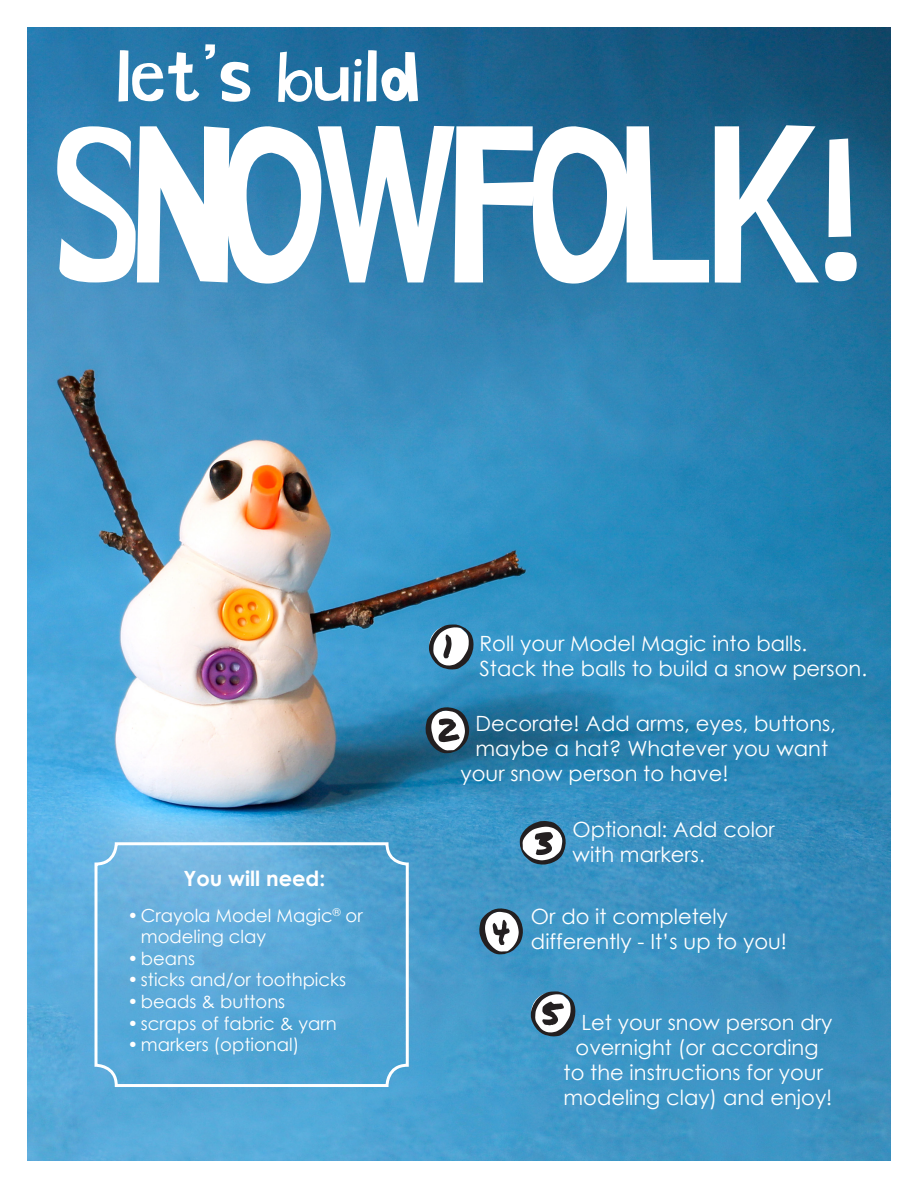
<style>
.page{position:relative;width:918px;height:1188px;background:#fff}
.page>*{position:absolute;margin:0;border:0;box-sizing:border-box;transform-origin:0 0}
.t1{font:75px "Hand Drawn Shapes";color:#fff}
.t2{font:21px/25.2px "Century Gothic";color:#fff}
.t3{font:700 21px "Century Gothic";color:#fff}
.t4{font:18px/21.6px "Century Gothic";color:#fff}
</style>
<div class="page">
<img style="left:27px;top:27px;width:864px;height:1134px">
<svg style="left:531px;top:991px;width:44px;height:45px"></svg>
<svg style="left:425px;top:707px;width:45px;height:47px"></svg>
<svg style="left:519px;top:820px;width:47px;height:46px"></svg>
<svg style="left:479px;top:908px;width:45px;height:47px"></svg>
<svg style="left:429px;top:624px;width:45px;height:46px"></svg>
<div style="left:94px;top:842px;width:315px;height:245px;border:3px solid #fff;border-radius:20px"></div>
<svg style="left:57px;top:125px;width:800px;height:159px"></svg>
<p class="t1" style="left:115px;top:33px;width:306px">let’s build</p>
<p class="t3" style="left:183px;top:863px;width:143px">You will need:</p>
<p class="t4" style="left:141px;top:904px;width:223px;text-indent:-14px">• Crayola Model Magic<sup>®</sup> or modeling clay</p>
<p class="t4" style="left:127px;top:947px;width:69px">•beans</p>
<p class="t4" style="left:127px;top:969px;width:220px">•sticks and/or toothpicks</p>
<p class="t4" style="left:127px;top:990px;width:159px">•beads &amp; buttons</p>
<p class="t4" style="left:127px;top:1012px;width:211px">•scraps of fabric &amp; yarn</p>
<p class="t4" style="left:127px;top:1034px;width:173px">•markers (optional)</p>
<p class="t2" style="left:480px;top:630px;width:389px">Roll your Model Magic into balls.<br>Stack the balls to build a snow person.</p>
<p class="t2" style="left:476px;top:711px;width:362px">Decorate! Add arms, eyes, buttons,</p>
<p class="t2" style="left:476px;top:736px;width:354px">maybe a hat? Whatever you want</p>
<p class="t2" style="left:461px;top:761px;width:270px">your snow person to have!</p>
<p class="t2" style="left:573px;top:816px;width:204px">Optional: Add color with markers.</p>
<p class="t2" style="left:531px;top:904px;width:258px">Or do it completely differently - It’s up to you!</p>
<p class="t2" style="left:582px;top:1009px;width:252px">Let your snow person dry</p>
<p class="t2" style="left:576px;top:1034px;width:245px">overnight (or according</p>
<p class="t2" style="left:564px;top:1060px;width:261px">to the instructions for your</p>
<p class="t2" style="left:564px;top:1085px;width:270px">modeling clay) and enjoy!</p>
</div>
